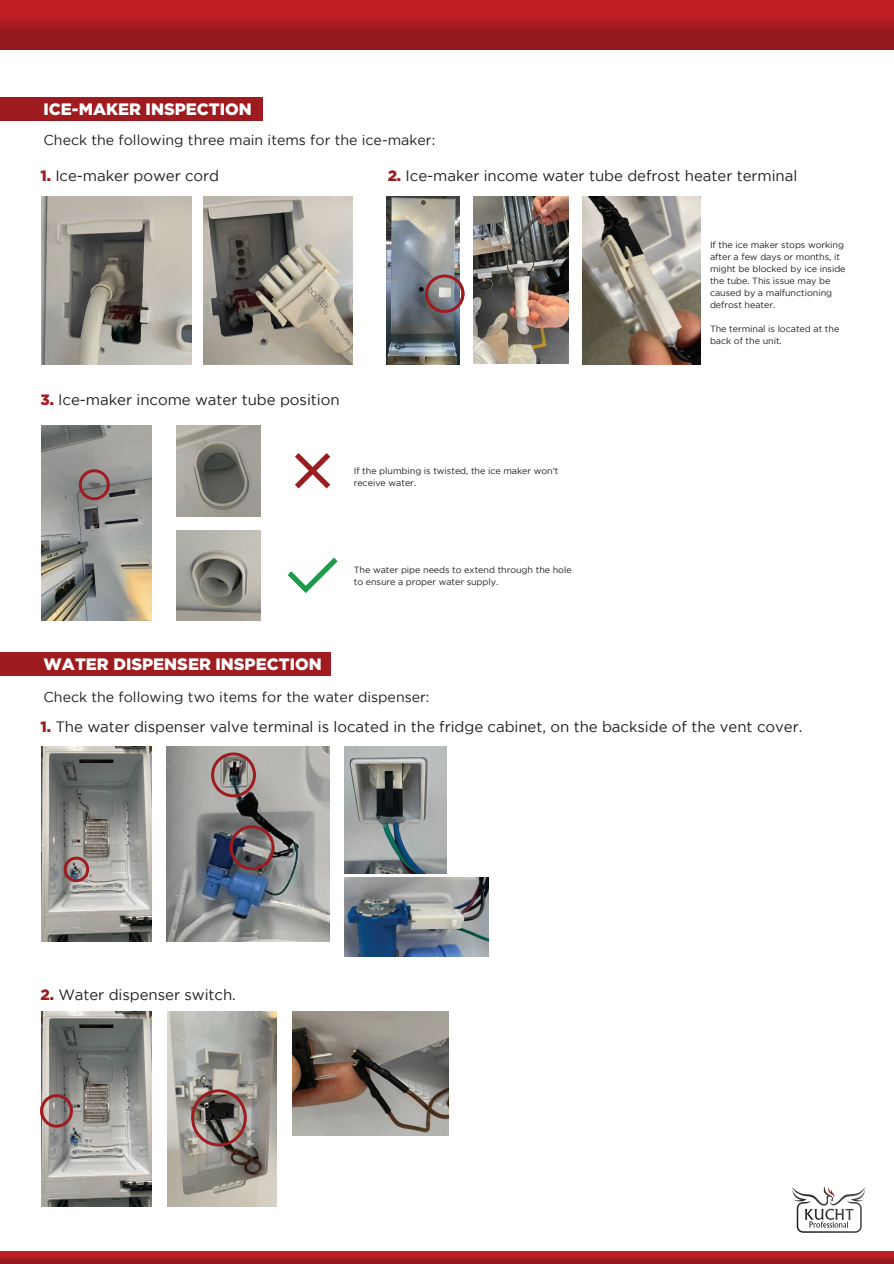
<style>
.page{position:relative;width:894px;height:1264px;background:#fff}
.page>*{position:absolute;margin:0;border:0;box-sizing:border-box;transform-origin:0 0}
.t1{font:900 16.5px "Gotham";color:#fff}
.t2{font:15px "Gotham";letter-spacing:-.005em;color:#231f20}
.t3{font:14.1px "Gotham";color:#231f20}
.t4{font:9px/12px "Gotham";letter-spacing:-.005em;color:#231f20}
.s1{font-weight:900;color:#9e1c1f}
</style>
<div class="page">
<svg style="left:792px;top:1186px;width:73px;height:46px"></svg>
<div style="left:0;top:0;width:893px;height:50px;background:linear-gradient(to bottom,#c82026,#8a181a)"></div>
<svg style="left:0;top:1251px;width:893px;height:12px;background:#ad1c20"></svg>
<div style="left:0;top:97px;width:263px;height:24px;background:#9e1c1f"></div>
<div style="left:0;top:652px;width:331px;height:24px;background:#9e1c1f"></div>
<img style="left:42px;top:196px;width:149px;height:168px">
<img style="left:203px;top:196px;width:149px;height:168px">
<img style="left:474px;top:197px;width:94px;height:166px">
<img style="left:582px;top:197px;width:118px;height:168px">
<img style="left:387px;top:197px;width:72px;height:168px">
<div style="left:425px;top:274px;width:39px;height:39px;border:3px solid #9e1c1f;border-radius:50%"></div>
<img style="left:176px;top:530px;width:84px;height:90px">
<img style="left:176px;top:425px;width:84px;height:91px">
<img style="left:42px;top:425px;width:109px;height:195px">
<div style="left:79px;top:469px;width:31px;height:31px;border:3px solid #9e1c1f;border-radius:50%"></div>
<svg style="left:295px;top:453px;width:35px;height:35px"></svg>
<svg style="left:287px;top:557px;width:50px;height:36px"></svg>
<img style="left:345px;top:746px;width:101px;height:127px">
<img style="left:345px;top:877px;width:143px;height:79px">
<img style="left:42px;top:746px;width:109px;height:195px">
<div style="left:64px;top:856px;width:25px;height:26px;border:3px solid #9e1c1f;border-radius:50%"></div>
<img style="left:167px;top:746px;width:162px;height:195px">
<div style="left:211px;top:752px;width:45px;height:45px;border:3px solid #9e1c1f;border-radius:50%"></div>
<div style="left:230px;top:825px;width:44px;height:45px;border:3px solid #9e1c1f;border-radius:50%"></div>
<img style="left:292px;top:1011px;width:156px;height:123px">
<img style="left:42px;top:1011px;width:109px;height:195px">
<div style="left:40px;top:1093px;width:33px;height:34px;border:3px solid #9e1c1f;border-radius:50%"></div>
<img style="left:167px;top:1011px;width:110px;height:195px">
<div style="left:191px;top:1088px;width:56px;height:58px;border:3px solid #9e1c1f;border-radius:50%"></div>
<h1 class="t1" style="left:43px;top:97px;width:210px">ICE-MAKER INSPECTION</h1>
<h3 class="t3" style="left:43px;top:132px;width:393px">Check the following three main items for the ice-maker:</h3>
<h2 class="t2" style="left:40px;top:168px;width:180px"><span class="s1">1.</span> Ice-maker power cord</h2>
<h2 class="t2" style="left:40px;top:391px;width:300px"><span class="s1">3.</span> Ice-maker income water tube position</h2>
<h2 class="t2" style="left:387px;top:168px;width:411px"><span class="s1">2.</span> Ice-maker income water tube defrost heater terminal</h2>
<p class="t4" style="left:710px;top:239px;width:137px">If the ice maker stops working after a few days or months, it might be blocked by ice inside the tube. This issue may be caused by a malfunctioning defrost heater.</p>
<p class="t4" style="left:710px;top:323px;width:131px">The terminal is located at the back of the unit.</p>
<p class="t4" style="left:354px;top:464px;width:206px">If the plumbing is twisted, the ice maker won't receive water.</p>
<h1 class="t1" style="left:43px;top:652px;width:280px">WATER DISPENSER INSPECTION</h1>
<p class="t4" style="left:354px;top:563px;width:219px">The water pipe needs to extend through the hole to ensure a proper water supply.</p>
<h3 class="t3" style="left:43px;top:689px;width:387px">Check the following two items for the water dispenser:</h3>
<h2 class="t2" style="left:40px;top:718px;width:763px"><span class="s1">1.</span> The water dispenser valve terminal is located in the fridge cabinet, on the backside of the vent cover.</h2>
<h2 class="t2" style="left:40px;top:985px;width:197px"><span class="s1">2.</span> Water dispenser switch.</h2>
</div>
